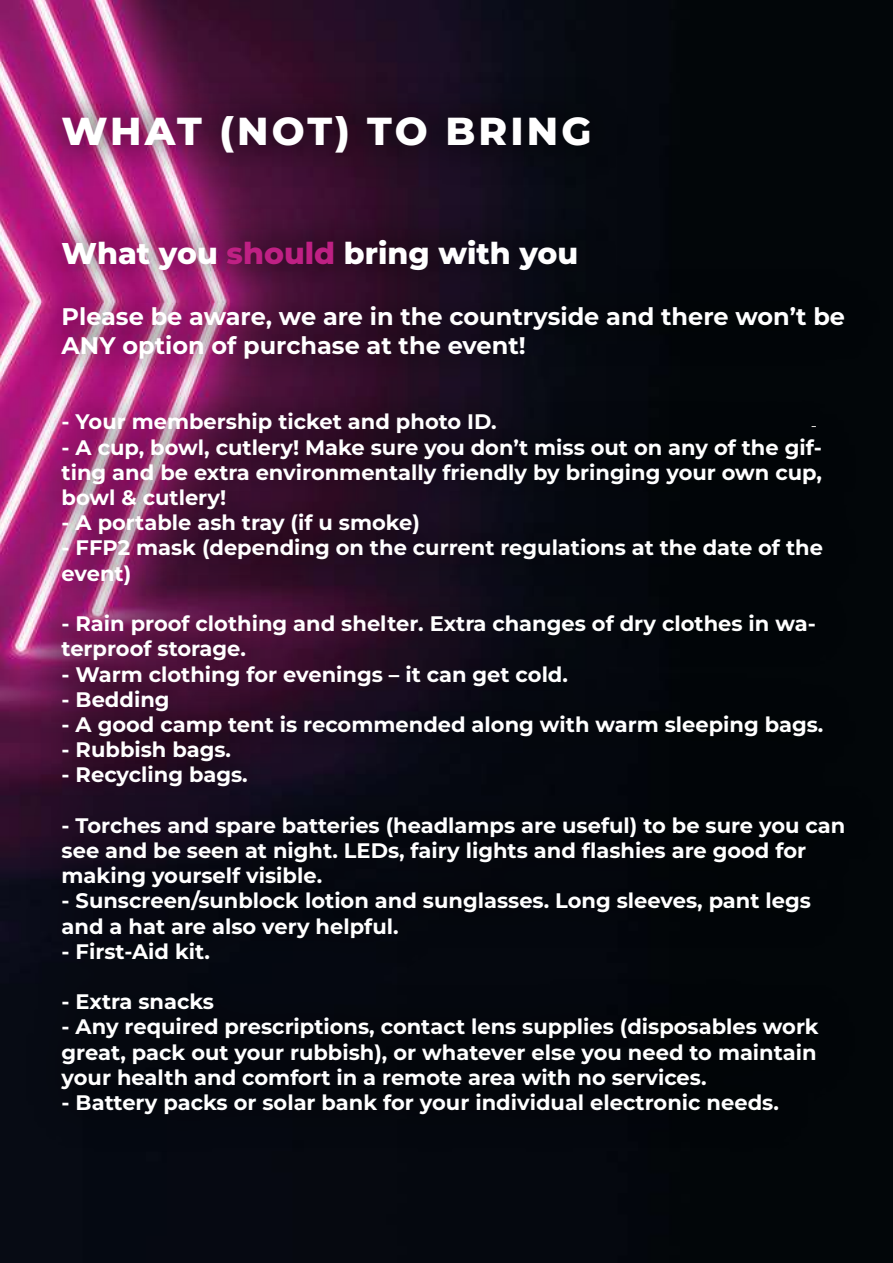
<style>
.page{position:relative;width:893px;height:1263px;background:#fff}
.page>*{position:absolute;margin:0;border:0;box-sizing:border-box;transform-origin:0 0}
.t1{font:800 39px "Montserrat";letter-spacing:.08em;color:#fff}
.t2{font:800 30px "Montserrat";color:#fff}
.t3{font:700 24px/28.8px "Montserrat";color:#fff}
.t4{font:700 21px/25.2px "Montserrat";color:#fff}
.t5{font:16.5px "Montserrat";color:#efedea}
.s1{color:#bf2084}
</style>
<div class="page">
<img style="left:0;top:0;width:893px;height:1263px">
<img style="left:9px;top:61px;width:884px;height:1202px">
<h1 class="t1" style="left:62px;top:105px;width:531px">WHAT (NOT) TO BRING</h1>
<h2 class="t2" style="left:62px;top:233px;width:518px">What you <span class="s1">should</span> bring with you</h2>
<p class="t3" style="left:62px;top:301px;width:785px">Please be aware, we are in the countryside and there won’t be<br>ANY option of purchase at the event!</p>
<p class="t4" style="left:62px;top:409px;width:436px">- Your membership ticket and photo ID.</p>
<p class="t4" style="left:62px;top:434px;width:762px;text-align:justify">- A cup, bowl, cutlery! Make sure you don’t miss out on any of the gif&shy;ting and be extra environmentally friendly by bringing your own cup, bowl &amp; cutlery!</p>
<p class="t4" style="left:62px;top:510px;width:360px">- A portable ash tray (if u smoke)</p>
<p class="t4" style="left:62px;top:535px;width:763px">- FFP2 mask (depending on the current regulations at the date of the event)</p>
<p class="t4" style="left:62px;top:610px;width:756px">- Rain proof clothing and shelter. Extra changes of dry clothes in wa&shy;terproof storage.</p>
<p class="t4" style="left:62px;top:661px;width:508px">- Warm clothing for evenings – it can get cold.</p>
<p class="t4" style="left:62px;top:686px;width:110px">- Bedding</p>
<p class="t4" style="left:62px;top:711px;width:763px">- A good camp tent is recommended along with warm sleeping bags.</p>
<p class="t4" style="left:62px;top:736px;width:171px">- Rubbish bags.</p>
<p class="t4" style="left:62px;top:762px;width:188px">- Recycling bags.</p>
<p class="t4" style="left:62px;top:812px;width:785px">- Torches and spare batteries (headlamps are useful) to be sure you can see and be seen at night. LEDs, fairy lights and flashies are good for making yourself visible.</p>
<p class="t4" style="left:62px;top:888px;width:751px">- Sunscreen/sunblock lotion and sunglasses. Long sleeves, pant legs and a hat are also very helpful.</p>
<p class="t4" style="left:62px;top:938px;width:150px">- First-Aid kit.</p>
<p class="t4" style="left:62px;top:988px;width:154px">- Extra snacks</p>
<p class="t4" style="left:62px;top:1014px;width:759px;text-align:justify">- Any required prescriptions, contact lens supplies (disposables work great, pack out your rubbish), or whatever else you need to maintain your health and comfort in a remote area with no services.</p>
<p class="t4" style="left:62px;top:1089px;width:719px">- Battery packs or solar bank for your individual electronic needs.</p>
<p class="t5" style="left:811px;top:414px;width:8px">-</p>
</div>
